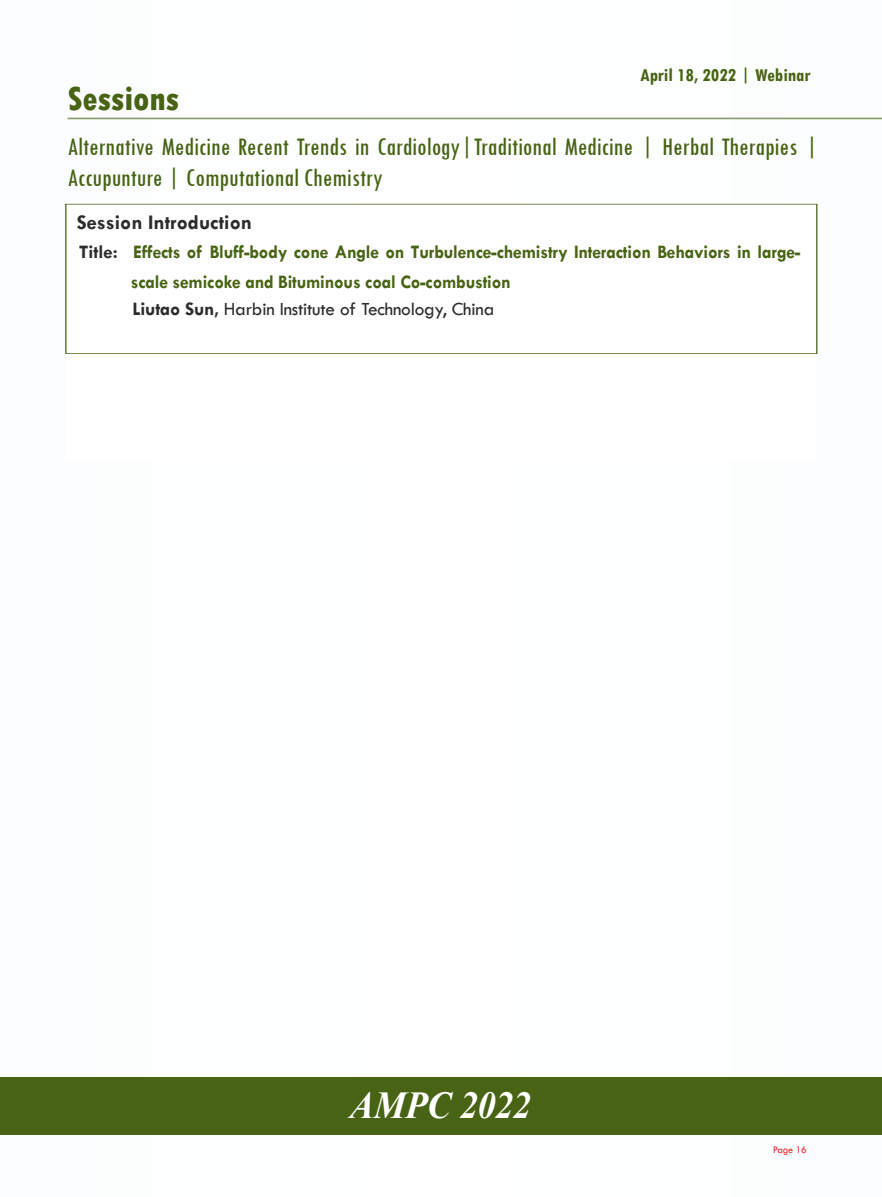
<style>
.page{position:relative;width:882px;height:1197px;background:#fff}
.page>*{position:absolute;margin:0;border:0;box-sizing:border-box;transform-origin:0 0}
.t1{font:italic 700 38.15px "Times New Roman";letter-spacing:-.01em;color:#fff;scale:.95 1}
.t2{font:800 condensed 35px "Tw Cen";color:#476313}
.t3{font:condensed 26.25px/31.5px "Tw Cen";color:#476313}
.t4{font:700 21px "Tw Cen";color:#2e2b2c}
.t5{font:700 19.25px/29.6px "Tw Cen";letter-spacing:-.01em;color:#476313;scale:.94 1}
.t6{font:19.25px "Tw Cen";letter-spacing:-.01em;color:#2e2b2c}
.t7{font:700 condensed 19.25px "Tw Cen";color:#476313}
.t8{font:10.5px "Tw Cen";letter-spacing:-.02em;color:#ee1d23;scale:.95 1}
.s1{color:#2e2b2c}
.s2{font-weight:700}
</style>
<div class="page">
<div style="left:0;top:1077px;width:882px;height:58px;background:#476313"></div>
<hr style="left:68px;top:118px;width:814px;height:1px;background:#476313">
<svg style="left:65px;top:204px;width:753px;height:150px"></svg>
<p class="t7" style="left:640px;top:63px;width:172px">April 18, 2022 | Webinar</p>
<h2 class="t2" style="left:68px;top:78px;width:113px">Sessions</h2>
<h3 class="t3" style="left:67px;top:130px;width:753px">Alternative Medicine Recent Trends in Cardiology|Traditional Medicine | Herbal Therapies |<br>Accupunture | Computational Chemistry</h3>
<p class="t4" style="left:77px;top:210px;width:177px">Session Introduction</p>
<p class="t5" style="left:131px;top:237px;width:714px;text-indent:-52px"><span class="s1">Title:</span> Effects of Bluff-body cone Angle on Turbulence-chemistry Interaction Behaviors in large&shy;scale semicoke and Bituminous coal Co-combustion</p>
<p class="t6" style="left:132px;top:297px;width:363px"><span class="s2">Liutao Sun,</span> Harbin Institute of Technology, China</p>
<h1 class="t1" style="left:350px;top:1079px;width:192px">AMPC 2022</h1>
<p class="t8" style="left:773px;top:1143px;width:37px">Page 16</p>
</div>
